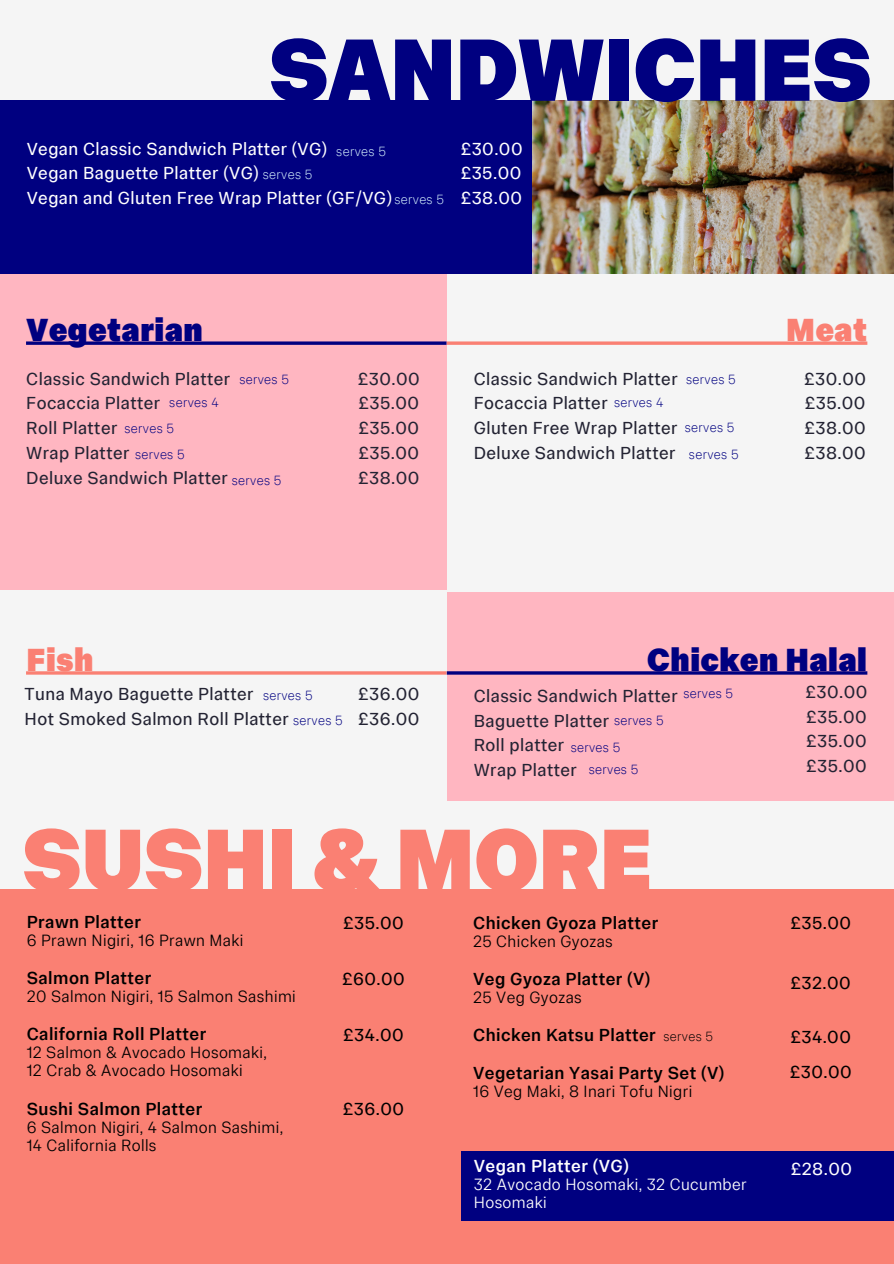
<style>
.page{position:relative;width:894px;height:1264px;background:#fff}
.page>*{position:absolute;margin:0;border:0;box-sizing:border-box;transform-origin:0 0}
.t1{font:800 90px "Imperial Sans Text";letter-spacing:-.02em;color:#000080}
.t2{font:800 90px "Imperial Sans Text";letter-spacing:-.02em;color:#fa8073}
.t3{font:800 33px "Imperial Sans Text";color:#000080}
.t4{font:800 33px "Imperial Sans Text";color:#fa8073}
.t5{font:18px/24.8px "Imperial Sans Text";letter-spacing:.025em;color:#232333}
.t6{font:500 18px "Imperial Sans Text";letter-spacing:.025em;color:#000}
.t7{font:18px/24.8px "Imperial Sans Text";letter-spacing:.025em;color:#fefefe}
.t8{font:18px "Imperial Sans Text";letter-spacing:.025em;color:#000}
.t9{font:500 18px "Imperial Sans Text";letter-spacing:.025em;color:#fefefe}
.t10{font:300 16.5px/18px "Imperial Sans Text";letter-spacing:.025em;color:#000}
.t11{font:300 16.5px/18px "Imperial Sans Text";letter-spacing:.025em;color:#fefefe}
.t12{font:200 13.5px "Imperial Sans Text";letter-spacing:.025em;color:#000080}
.t13{font:200 13.5px "Imperial Sans Text";letter-spacing:.025em;color:#d4effc}
.t14{font:200 13.5px "Imperial Sans Text";letter-spacing:.025em;color:#000}
</style>
<div class="page">
<div style="left:0;top:0;width:893px;height:1263px;background:#f5f5f5"></div>
<div style="left:0;top:888px;width:893px;height:375px;background:#fa8073"></div>
<div style="left:0;top:101px;width:893px;height:173px;background:#000080"></div>
<div style="left:460px;top:1151px;width:433px;height:69px;background:#000080"></div>
<div style="left:447px;top:592px;width:446px;height:208px;background:#ffb6c1"></div>
<div style="left:0;top:274px;width:446px;height:315px;background:#ffb6c1"></div>
<svg style="left:26px;top:341px;width:420px;height:4px;background:#271b89"></svg>
<svg style="left:446px;top:341px;width:421px;height:4px;background:#f89186"></svg>
<hr style="left:26px;top:671px;width:420px;height:3px;background:#fa8073">
<hr style="left:446px;top:671px;width:421px;height:3px;background:#000080">
<img style="left:532px;top:101px;width:361px;height:173px">
<p class="t1" style="left:268px;top:33px;width:605px">SANDWICHES</p>
<h4 class="t7" style="left:27px;top:138px;width:366px">Vegan Classic Sandwich Platter (VG)<br>Vegan Baguette Platter (VG)<br>Vegan and Gluten Free Wrap Platter (GF/VG)</h4>
<h2 class="t7" style="left:460px;top:138px;width:63px;text-align:justify">£30.00 £35.00 £38.00</h2>
<p class="t13" style="left:336px;top:146px;width:51px">serves 5</p>
<h4 class="t13" style="left:263px;top:168px;width:51px">serves 5</h4>
<p class="t13" style="left:394px;top:193px;width:51px">serves 5</p>
<h1 class="t3" style="left:26px;top:316px;width:178px">Vegetarian</h1>
<p class="t5" style="left:26px;top:367px;width:205px">Classic Sandwich Platter<br>Focaccia Platter<br>Roll Platter<br>Wrap Platter<br>Deluxe Sandwich Platter</p>
<h4 class="t5" style="left:358px;top:367px;width:63px;text-align:justify">£30.00 £35.00 £35.00 £35.00 £38.00</h4>
<p class="t5" style="left:473px;top:367px;width:205px">Classic Sandwich Platter<br>Focaccia Platter<br>Gluten Free Wrap Platter<br>Deluxe Sandwich Platter</p>
<h2 class="t12" style="left:239px;top:374px;width:51px">serves 5</h2>
<p class="t12" style="left:686px;top:374px;width:51px">serves 5</p>
<h4 class="t12" style="left:169px;top:397px;width:51px">serves 4</h4>
<p class="t12" style="left:614px;top:397px;width:51px">serves 4</p>
<p class="t12" style="left:124px;top:423px;width:51px">serves 5</p>
<h4 class="t12" style="left:684px;top:421px;width:51px">serves 5</h4>
<p class="t12" style="left:135px;top:448px;width:51px">serves 5</p>
<h2 class="t12" style="left:688px;top:448px;width:51px">serves 5</h2>
<p class="t12" style="left:232px;top:475px;width:51px">serves 5</p>
<p class="t4" style="left:785px;top:316px;width:83px">Meat</p>
<p class="t5" style="left:804px;top:367px;width:63px;text-align:justify">£30.00 £35.00 £38.00 £38.00</p>
<h4 class="t4" style="left:26px;top:646px;width:69px">Fish</h4>
<p class="t3" style="left:646px;top:646px;width:222px">Chicken Halal</p>
<p class="t5" style="left:25px;top:683px;width:265px">Tuna Mayo Baguette Platter<br>Hot Smoked Salmon Roll Platter</p>
<p class="t12" style="left:263px;top:689px;width:51px">serves 5</p>
<h4 class="t12" style="left:293px;top:714px;width:51px">serves 5</h4>
<p class="t5" style="left:358px;top:683px;width:63px">£36.00 £36.00</p>
<p class="t5" style="left:473px;top:685px;width:205px">Classic Sandwich Platter<br>Baguette Platter<br>Roll platter<br>Wrap Platter</p>
<p class="t12" style="left:683px;top:687px;width:51px">serves 5</p>
<h1 class="t12" style="left:614px;top:715px;width:51px">serves 5</h1>
<h4 class="t12" style="left:570px;top:742px;width:51px">serves 5</h4>
<h4 class="t12" style="left:588px;top:763px;width:51px">serves 5</h4>
<h4 class="t5" style="left:805px;top:681px;width:63px;text-align:justify">£30.00 £35.00 £35.00 £35.00</h4>
<p class="t2" style="left:22px;top:823px;width:632px">SUSHI &amp; MORE</p>
<h4 class="t6" style="left:27px;top:914px;width:116px">Prawn Platter</h4>
<h4 class="t10" style="left:27px;top:932px;width:218px">6 Prawn Nigiri, 16 Prawn Maki</h4>
<h4 class="t6" style="left:27px;top:970px;width:126px">Salmon Platter</h4>
<h4 class="t10" style="left:27px;top:988px;width:270px">20 Salmon Nigiri, 15 Salmon Sashimi</h4>
<h4 class="t6" style="left:27px;top:1026px;width:181px">California Roll Platter</h4>
<h4 class="t10" style="left:27px;top:1045px;width:241px">12 Salmon &amp; Avocado Hosomaki,<br>12 Crab &amp; Avocado Hosomaki</h4>
<h4 class="t6" style="left:27px;top:1101px;width:177px">Sushi Salmon Platter</h4>
<h4 class="t10" style="left:27px;top:1119px;width:258px">6 Salmon Nigiri, 4 Salmon Sashimi,<br>14 California Rolls</h4>
<p class="t8" style="left:343px;top:915px;width:62px">£35.00</p>
<h4 class="t8" style="left:342px;top:971px;width:64px">£60.00</h4>
<h2 class="t8" style="left:343px;top:1027px;width:62px">£34.00</h2>
<p class="t8" style="left:343px;top:1101px;width:63px">£36.00</p>
<h4 class="t6" style="left:473px;top:915px;width:186px">Chicken Gyoza Platter</h4>
<h4 class="t10" style="left:473px;top:933px;width:141px">25 Chicken Gyozas</h4>
<h4 class="t6" style="left:473px;top:971px;width:179px">Veg Gyoza Platter (V)</h4>
<h4 class="t10" style="left:473px;top:989px;width:110px">25 Veg Gyozas</h4>
<h4 class="t6" style="left:473px;top:1027px;width:184px">Chicken Katsu Platter</h4>
<h4 class="t6" style="left:473px;top:1065px;width:253px">Vegetarian Yasai Party Set (V)</h4>
<h4 class="t10" style="left:473px;top:1084px;width:220px">16 Veg Maki, 8 Inari Tofu Nigri</h4>
<h3 class="t14" style="left:663px;top:1031px;width:51px">serves 5</h3>
<h4 class="t8" style="left:790px;top:915px;width:62px">£35.00</h4>
<h4 class="t8" style="left:790px;top:975px;width:62px">£32.00</h4>
<p class="t8" style="left:790px;top:1029px;width:62px">£34.00</p>
<p class="t8" style="left:789px;top:1063px;width:63px">£30.00</p>
<h4 class="t9" style="left:473px;top:1158px;width:156px">Vegan Platter (VG)</h4>
<h4 class="t11" style="left:473px;top:1176px;width:274px">32 Avocado Hosomaki, 32 Cucumber<br>Hosomaki</h4>
<p class="t7" style="left:790px;top:1157px;width:63px">£28.00</p>
</div>
